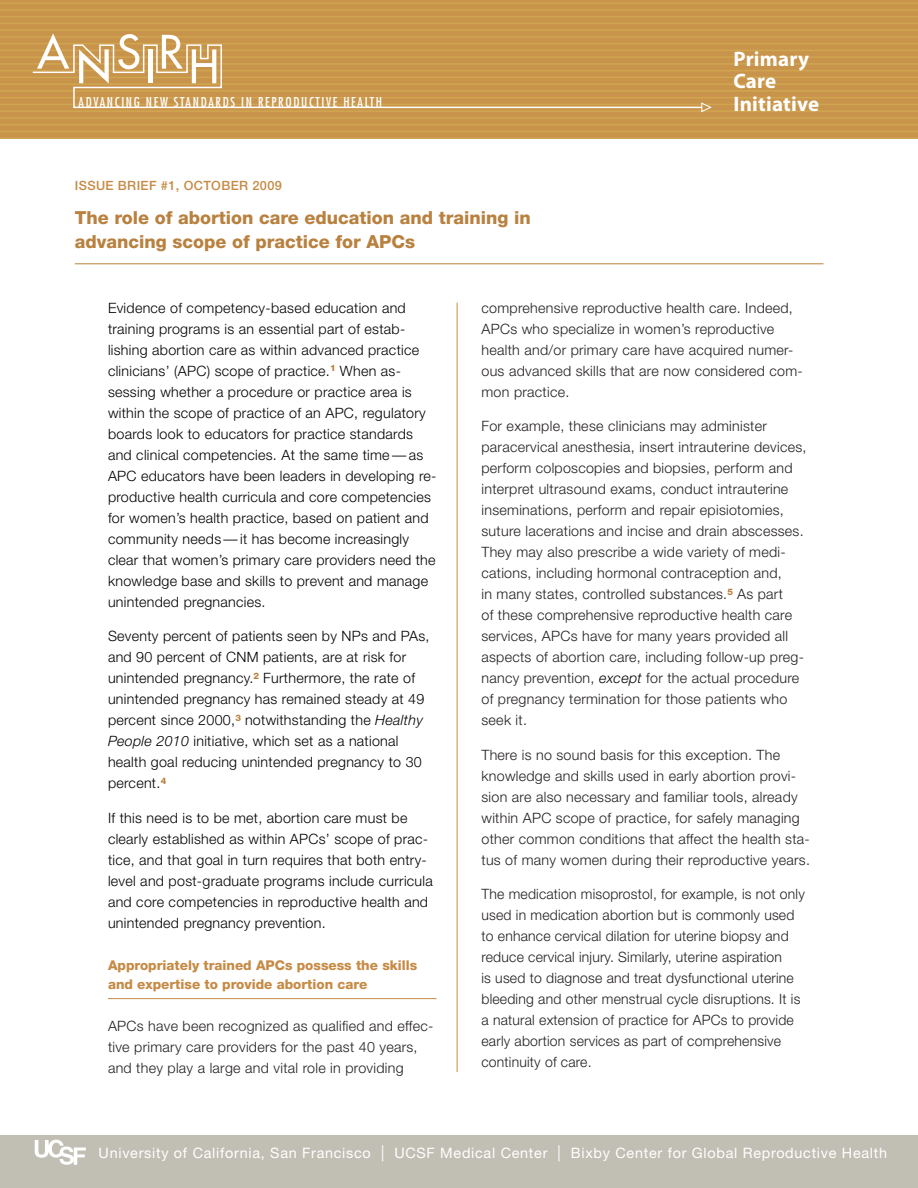
<style>
.page{position:relative;width:918px;height:1188px;background:#fff}
.page>*{position:absolute;margin:0;border:0;box-sizing:border-box;transform-origin:0 0}
.t1{font:700 21px/22.5px "Myriad Pro";letter-spacing:.01em;color:#fff}
.head{font:800 18px/24px "Helvetica Neue";color:#b9813f}
.t2{font:14.4px "Helvetica Neue";letter-spacing:.05em;color:#fff}
.text{font:300 14.25px/21px "Helvetica Neue";letter-spacing:.02em;color:#231f20}
.text-2{font:300 14.25px/21px "Helvetica Neue";letter-spacing:.02em;color:#000}
.subhead{font:800 13.5px/19.5px "Helvetica Neue";color:#c68a45}
.t3{font:condensed 13.2px "Futura";letter-spacing:.125em;color:#fff}
.hammer-orange{font:500 12.75px "Helvetica Neue";letter-spacing:.03em;color:#c68a45}
.s1{font-style:italic}
.s2{font-style:italic;color:#000}
.s3{font-size:21.6px}
</style>
<div class="page">
<div style="left:0;top:0;width:918px;height:138px;background:#c8934a"></div>
<hr style="left:0;top:137px;width:918px;height:2px;background:#cfa550">
<hr style="left:0;top:131px;width:918px;height:1px;background:#cfa550">
<hr style="left:0;top:124px;width:918px;height:1px;background:#cfa550">
<hr style="left:0;top:117px;width:918px;height:2px;background:#cfa550">
<hr style="left:0;top:110px;width:918px;height:2px;background:#cfa550">
<hr style="left:0;top:104px;width:918px;height:1px;background:#cfa550">
<hr style="left:0;top:97px;width:918px;height:1px;background:#cfa550">
<hr style="left:0;top:90px;width:918px;height:2px;background:#cfa550">
<hr style="left:0;top:83px;width:918px;height:2px;background:#cfa550">
<hr style="left:0;top:77px;width:918px;height:1px;background:#cfa550">
<hr style="left:0;top:70px;width:918px;height:1px;background:#cfa550">
<hr style="left:0;top:63px;width:918px;height:2px;background:#cfa550">
<hr style="left:0;top:56px;width:918px;height:2px;background:#cfa550">
<hr style="left:0;top:50px;width:918px;height:1px;background:#cfa550">
<hr style="left:0;top:43px;width:918px;height:1px;background:#cfa550">
<hr style="left:0;top:36px;width:918px;height:2px;background:#cfa550">
<hr style="left:0;top:29px;width:918px;height:2px;background:#cfa550">
<hr style="left:0;top:23px;width:918px;height:1px;background:#cfa550">
<hr style="left:0;top:16px;width:918px;height:1px;background:#cfa550">
<hr style="left:0;top:9px;width:918px;height:2px;background:#cfa550">
<hr style="left:0;top:2px;width:918px;height:2px;background:#cfa550">
<hr style="left:0;top:0;width:918px;height:1px;background:#cfa550">
<hr style="left:75px;top:263px;width:749px;height:1px;background:#b9813f">
<hr style="left:108px;top:998px;width:328px;height:1px;background:#c68a45">
<div style="left:0;top:1135px;width:918px;height:53px;background:#c1bfb3"></div>
<svg style="left:35px;top:1140px;width:51px;height:25px"></svg>
<svg style="left:33px;top:33px;width:679px;height:80px"></svg>
<hr style="left:457px;top:303px;width:1px;height:769px;background:#c68a45">
<p class="t3" style="left:79px;top:94px;width:305px">ADVANCING NEW STANDARDS IN REPRODUCTIVE HEALTH</p>
<p class="hammer-orange" style="left:75px;top:178px;width:209px">ISSUE BRIEF #1, OCTOBER 2009</p>
<p class="head" style="left:75px;top:206px;width:458px">The role of abortion care education and training in advancing scope of practice for APCs</p>
<p class="t1" style="left:734px;top:47px;width:87px">Primary<br>Care<br>Initiative</p>
<p class="text-2" style="left:108px;top:297px;width:330px">Evidence of competency-based education and training programs is an essential part of estab&shy;lishing abortion care as within advanced practice clinicians’ (APC) scope of practice.<sup>1</sup> When as&shy;sessing whether a procedure or practice area is within the scope of practice of an APC, regulatory boards look to educators for practice standards and clinical competencies. At the same time—as APC educators have been leaders in developing re&shy;productive health curricula and core competencies for women’s health practice, based on patient and community needs—it has become increasingly clear that women’s primary care providers need the knowledge base and skills to prevent and manage unintended pregnancies.</p>
<p class="text-2" style="left:108px;top:625px;width:323px">Seventy percent of patients seen by NPs and PAs, and 90 percent of CNM patients, are at risk for unintended pregnancy.<sup>2</sup> Furthermore, the rate of unintended pregnancy has remained steady at 49 percent since 2000,<sup>3</sup> notwithstanding the <span class="s1">Healthy People 2010</span> initiative, which set as a national health goal reducing unintended pregnancy to 30 percent.<sup>4</sup></p>
<p class="text-2" style="left:108px;top:807px;width:326px">If this need is to be met, abortion care must be clearly established as within APCs’ scope of prac&shy;tice, and that goal in turn requires that both entry&shy;level and post-graduate programs include curricula and core competencies in reproductive health and unintended pregnancy prevention.</p>
<p class="subhead" style="left:108px;top:955px;width:311px">Appropriately trained APCs possess the skills and expertise to provide abortion care</p>
<p class="text" style="left:108px;top:1015px;width:327px">APCs have been recognized as qualified and effec&shy;tive primary care providers for the past 40 years, and they play a large and vital role in providing</p>
<p class="text" style="left:482px;top:297px;width:323px">comprehensive reproductive health care. Indeed, APCs who specialize in women’s reproductive health and/or primary care have acquired numer&shy;ous advanced skills that are now considered com&shy;mon practice.</p>
<p class="text" style="left:482px;top:415px;width:326px">For example, these clinicians may administer paracervical anesthesia, insert intrauterine devices, perform colposcopies and biopsies, perform and interpret ultrasound exams, conduct intrauterine inseminations, perform and repair episiotomies, suture lacerations and incise and drain abscesses.<br>They may also prescribe a wide variety of medi&shy;cations, including hormonal contraception and,<br>in many states, controlled substances.<sup>5</sup> As part<br>of these comprehensive reproductive health care services, APCs have for many years provided all aspects of abortion care, including follow-up preg&shy;nancy prevention, <span class="s2">except</span> for the actual procedure of pregnancy termination for those patients who seek it.</p>
<p class="text" style="left:482px;top:744px;width:330px">There is no sound basis for this exception. The knowledge and skills used in early abortion provi&shy;sion are also necessary and familiar tools, already within APC scope of practice, for safely managing other common conditions that affect the health sta&shy;tus of many women during their reproductive years.</p>
<p class="text" style="left:482px;top:883px;width:325px">The medication misoprostol, for example, is not only used in medication abortion but is commonly used to enhance cervical dilation for uterine biopsy and reduce cervical injury. Similarly, uterine aspiration<br>is used to diagnose and treat dysfunctional uterine bleeding and other menstrual cycle disruptions. It is a natural extension of practice for APCs to provide early abortion services as part of comprehensive continuity of care.</p>
<p class="t2" style="left:99px;top:1144px;width:790px">University of California, San Francisco <span class="s3">|</span> UCSF Medical Center <span class="s3">|</span> Bixby Center for Global Reproductive Health</p>
</div>
